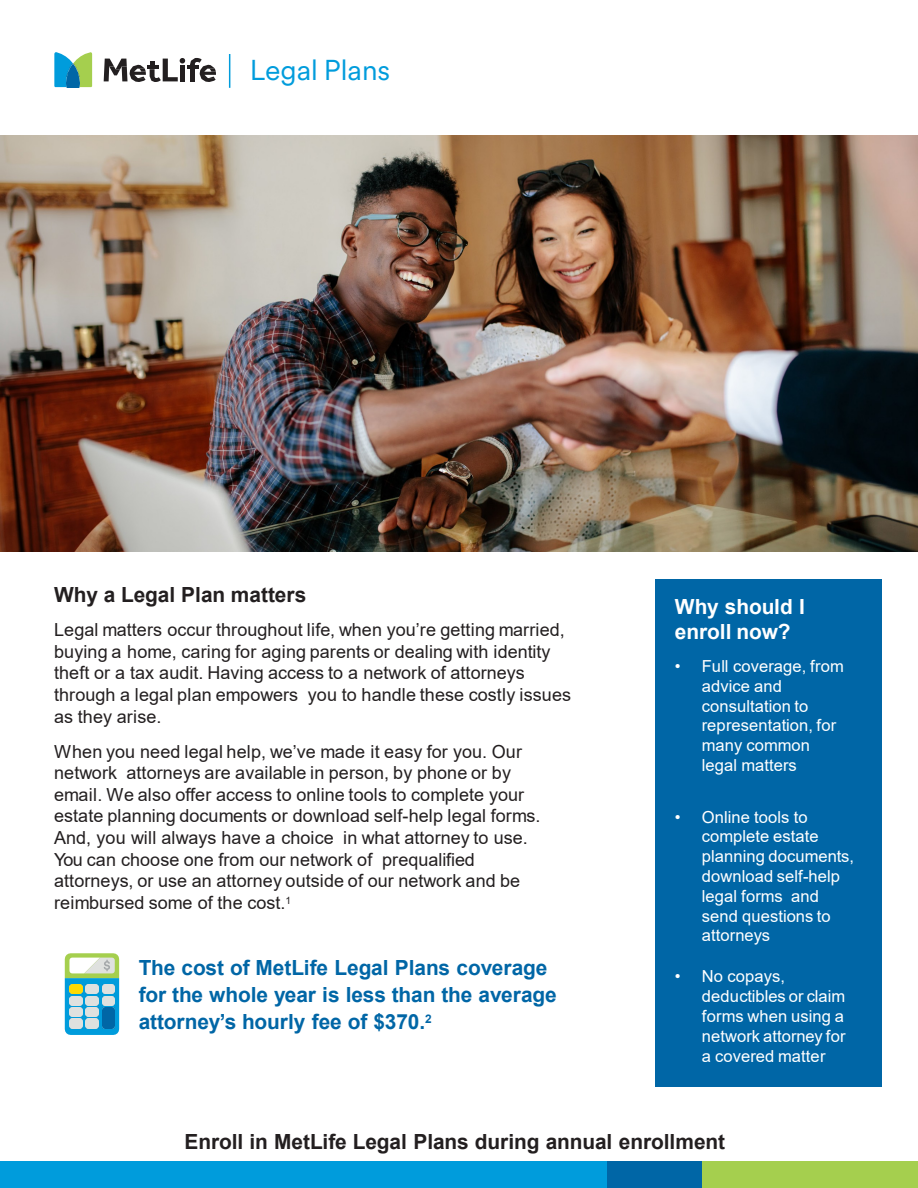
<style>
.page{position:relative;width:918px;height:1188px;background:#fff}
.page>*{position:absolute;margin:0;border:0;box-sizing:border-box;transform-origin:0 0}
.t1{font:28.5px "Met Life Circular";color:#009cdc}
.t2{font:700 20.85px/27px "Arial";letter-spacing:-.005em;color:#0066a6}
.t3{font:700 20.85px "Arial";letter-spacing:-.005em;color:#231f20}
.t4{font:700 20.85px/25.2px "Arial";letter-spacing:-.005em;color:#fff}
.t5{font:18px/21.6px "Arial";letter-spacing:.005em;color:#231f20}
.t6{font:16.5px/19.8px "Arial";letter-spacing:.01em;color:#fff}
</style>
<div class="page">
<div style="left:0;top:1161px;width:608px;height:27px;background:#009cdc"></div>
<div style="left:608px;top:1161px;width:94px;height:27px;background:#0066a6"></div>
<div style="left:702px;top:1161px;width:216px;height:27px;background:#a5cf4e"></div>
<div style="left:655px;top:579px;width:227px;height:507px;background:#0066a6"></div>
<svg style="left:65px;top:953px;width:54px;height:82px;background:#82c1c1"></svg>
<hr style="left:229px;top:54px;width:1px;height:34px;background:#009cdc">
<svg style="left:104px;top:58px;width:112px;height:24px"></svg>
<svg style="left:54px;top:52px;width:38px;height:35px"></svg>
<img style="left:67px;top:63px;width:12px;height:24px">
<img style="left:0;top:136px;width:918px;height:416px">
<h2 class="t1" style="left:250px;top:51px;width:142px">Legal Plans</h2>
<p class="t3" style="left:54px;top:580px;width:254px">Why a Legal Plan matters</p>
<p class="t5" style="left:54px;top:619px;width:518px">Legal matters occur throughout life, when you’re getting married, buying a home, caring for aging parents or dealing with identity theft or a tax audit. Having access to a network of attorneys through a legal plan empowers you to handle these costly issues as they arise.</p>
<p class="t5" style="left:54px;top:740px;width:488px">When you need legal help, we’ve made it easy for you. Our network attorneys are available in person, by phone or by email. We also offer access to online tools to complete your estate planning documents or download self-help legal forms.<br>And, you will always have a choice in what attorney to use.<br>You can choose one from our network of prequalified attorneys, or use an attorney outside of our network and be reimbursed some of the cost.<sup>1</sup></p>
<p class="t2" style="left:139px;top:955px;width:420px">The cost of MetLife Legal Plans coverage for the whole year is less than the average attorney’s hourly fee of $370.<sup>2</sup></p>
<p class="t4" style="left:675px;top:594px;width:132px">Why should I enroll now?</p>
<p class="t6" style="left:702px;top:656px;width:143px;text-indent:-27px">• Full coverage, from advice and consultation to representation, for many common legal matters</p>
<p class="t6" style="left:702px;top:807px;width:154px;text-indent:-27px">• Online tools to complete estate planning documents, download self-help legal forms and send questions to attorneys</p>
<p class="t6" style="left:702px;top:967px;width:145px;text-indent:-27px">• No copays, deductibles or claim forms when using a network attorney for a covered matter</p>
<p class="t3" style="left:184px;top:1127px;width:542px">Enroll in MetLife Legal Plans during annual enrollment</p>
</div>
